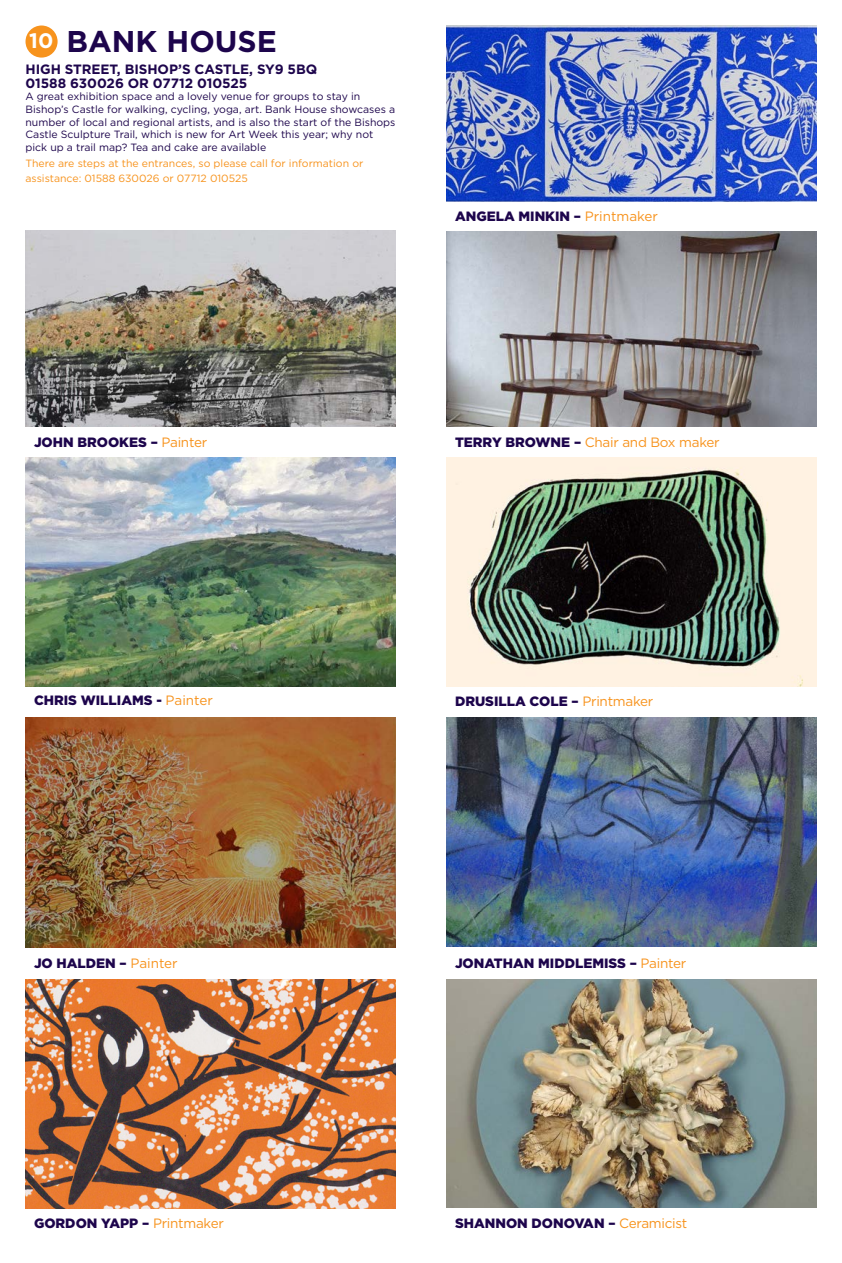
<style>
.page{position:relative;width:842px;height:1263px;background:#fff}
.page>*{position:absolute;margin:0;border:0;box-sizing:border-box;transform-origin:0 0}
.t1{font:700 30px "Gotham";color:#1d054c}
.t2{font:900 13.5px "Gotham";color:#1d054c}
.t3{font:700 13.5px/13.5px "Gotham";letter-spacing:-.005em;color:#1d054c}
.t4{font:13.5px "Gotham";letter-spacing:-.02em;color:#f7931d}
.t5{font:10.5px/12.6px "Gotham";color:#1d054c}
.t6{font:10.5px/15px "Gotham";color:#f7931d}
.s1{font-size:21px;color:#fff}
.s2{font-weight:400;color:#f7931d}
.s3{font-weight:900;color:#1d054c}
</style>
<div class="page">
<div style="left:26px;top:26px;width:32px;height:32px;background:#f7931d;border-radius:50%"></div>
<img style="left:446px;top:26px;width:370px;height:176px">
<img style="left:26px;top:457px;width:369px;height:230px">
<img style="left:26px;top:718px;width:369px;height:229px">
<img style="left:26px;top:979px;width:369px;height:230px">
<img style="left:446px;top:979px;width:370px;height:229px">
<img style="left:446px;top:231px;width:370px;height:196px">
<img style="left:446px;top:458px;width:370px;height:229px">
<img style="left:446px;top:718px;width:370px;height:228px">
<img style="left:26px;top:230px;width:369px;height:197px">
<h1 class="t1" style="left:29px;top:22px;width:249px"><span class="s1">10</span> BANK HOUSE</h1>
<p class="t3" style="left:26px;top:63px;width:293px">HIGH STREET, BISHOP’S CASTLE, SY9 5BQ<br>01588 630026 OR 07712 010525</p>
<p class="t5" style="left:26px;top:90px;width:371px">A great exhibition space and a lovely venue for groups to stay in Bishop’s Castle for walking, cycling, yoga, art. Bank House showcases a number of local and regional artists, and is also the start of the Bishops Castle Sculpture Trail, which is new for Art Week this year; why not pick up a trail map? Tea and cake are available</p>
<p class="t6" style="left:26px;top:156px;width:339px">There are steps at the entrances, so please call for information or assistance: 01588 630026 or 07712 010525</p>
<p class="t2" style="left:455px;top:207px;width:204px">ANGELA MINKIN – <span class="s2">Printmaker</span></p>
<p class="t2" style="left:34px;top:433px;width:175px">JOHN BROOKES – <span class="s2">Painter</span></p>
<p class="t4" style="left:455px;top:433px;width:266px"><span class="s3">TERRY BROWNE –</span> Chair and Box maker</p>
<p class="t2" style="left:34px;top:691px;width:180px">CHRIS WILLIAMS - <span class="s2">Painter</span></p>
<p class="t2" style="left:455px;top:692px;width:200px">DRUSILLA COLE – <span class="s2">Printmaker</span></p>
<p class="t2" style="left:34px;top:953px;width:145px">JO HALDEN – <span class="s2">Painter</span></p>
<p class="t2" style="left:455px;top:953px;width:233px">JONATHAN MIDDLEMISS – <span class="s2">Painter</span></p>
<p class="t2" style="left:34px;top:1214px;width:191px">GORDON YAPP – <span class="s2">Printmaker</span></p>
<p class="t2" style="left:455px;top:1214px;width:234px">SHANNON DONOVAN – <span class="s2">Ceramicist</span></p>
</div>
